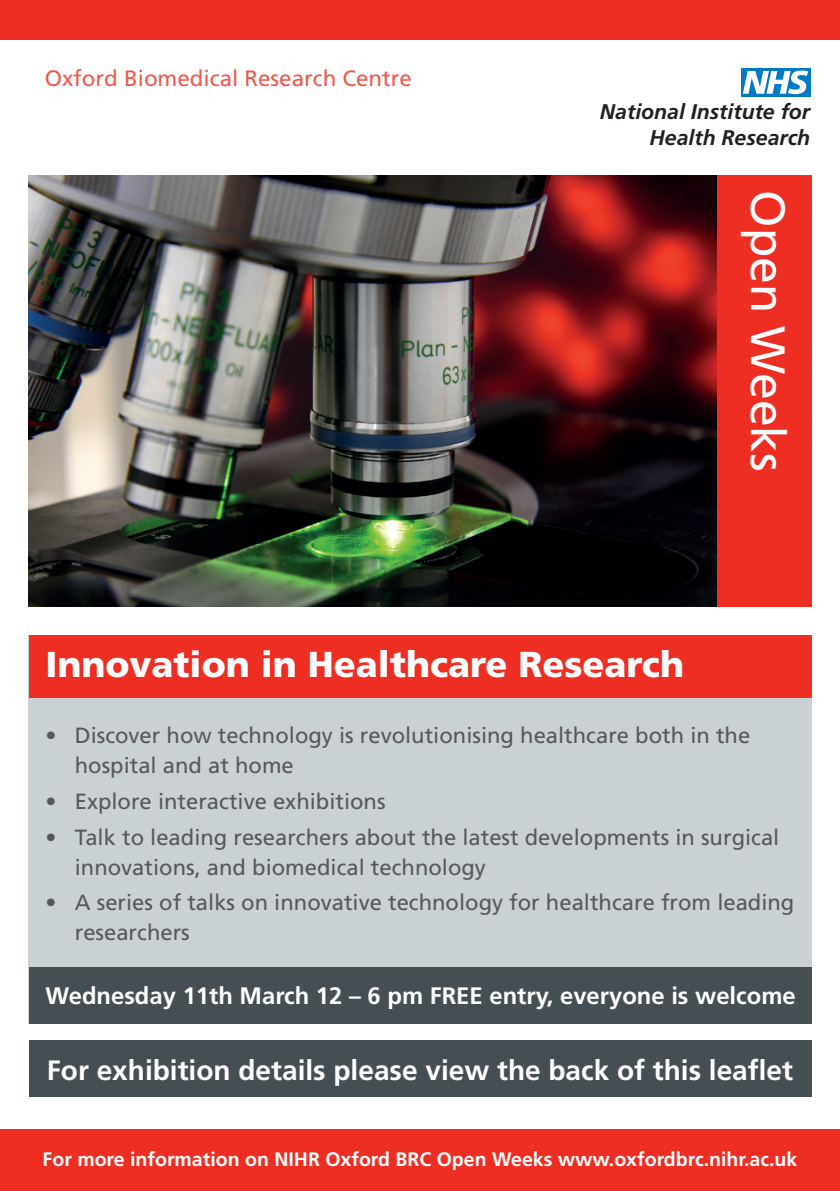
<style>
.page{position:relative;width:840px;height:1191px;background:#fff}
.page>*{position:absolute;margin:0;border:0;box-sizing:border-box;transform-origin:0 0}
.t1{font:48px "Frutiger";color:#fff}
.t2{font:900 36px "Frutiger";color:#fff}
.t3{font:700 28px "Frutiger";color:#fff}
.t4{font:700 23.8px "Frutiger";color:#fff}
.t5{font:22.4px "Frutiger";color:#ed5a4e}
.t6{font:22px/30px "Frutiger";color:#57585a}
.t7{font:italic 700 21.2px/25.4px "Frutiger";color:#231f20;text-align:right}
.t8{font:700 19.6px "Frutiger";color:#fff}
</style>
<div class="page">
<img style="left:29px;top:175px;width:688px;height:432px">
<div style="left:28px;top:635px;width:783px;height:388px;background:#c9d1d2"></div>
<div style="left:0;top:0;width:839px;height:40px;background:#ee2e22"></div>
<div style="left:0;top:1129px;width:839px;height:62px;background:#ee2e22"></div>
<div style="left:29px;top:1040px;width:782px;height:57px;background:#454e52"></div>
<div style="left:29px;top:966px;width:782px;height:57px;background:#454e52"></div>
<div style="left:29px;top:635px;width:782px;height:62px;background:#ee2e22"></div>
<div style="left:717px;top:175px;width:94px;height:432px;background:#ee2e22"></div>
<div style="left:740px;top:68px;width:70px;height:29px;background:#007ac2"></div>
<svg style="left:742px;top:71px;width:65px;height:23px"></svg>
<p class="t5" style="left:45px;top:65px;width:368px">Oxford Biomedical Research Centre</p>
<p class="t7" style="left:599px;top:99px;width:212px">National Institute for<br>Health Research</p>
<p class="t1" style="left:795px;top:190px;width:283px;rotate:90deg">Open Weeks</p>
<p class="t2" style="left:45px;top:643px;width:639px">Innovation in Healthcare Research</p>
<p class="t6" style="left:75px;top:720px;width:676px;text-indent:-29px">• Discover how technology is revolutionising healthcare both in the hospital and at home</p>
<p class="t6" style="left:45px;top:786px;width:341px">• Explore interactive exhibitions</p>
<p class="t6" style="left:75px;top:822px;width:705px;text-indent:-29px">• Talk to leading researchers about the latest developments in surgical innovations, and biomedical technology</p>
<p class="t6" style="left:75px;top:887px;width:720px;text-indent:-29px">• A series of talks on innovative technology for healthcare from leading researchers</p>
<p class="t4" style="left:45px;top:982px;width:751px">Wednesday 11th March 12 – 6 pm FREE entry, everyone is welcome</p>
<p class="t3" style="left:47px;top:1053px;width:747px">For exhibition details please view the back of this leaflet</p>
<p class="t8" style="left:43px;top:1148px;width:755px">For more information on NIHR Oxford BRC Open Weeks www.oxfordbrc.nihr.ac.uk</p>
</div>
